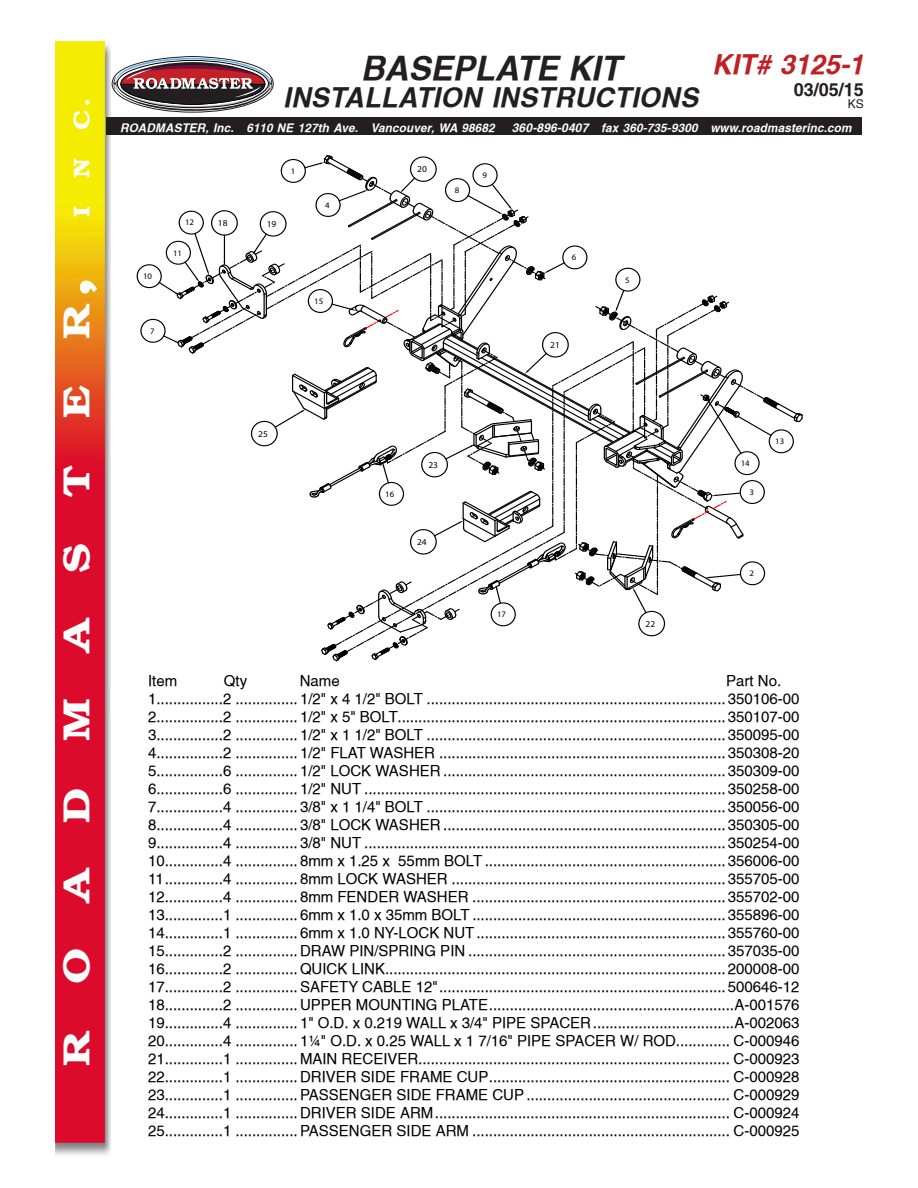
<style>
.page{position:relative;width:918px;height:1188px;background:#fff}
.page>*{position:absolute;margin:0;border:0;box-sizing:border-box;transform-origin:0 0}
.Helv_10pt{font:700 37.5px "Brooklyn";color:#fff;scale:1.2 1}
.t1{font:italic 700 33px "Switzerland";color:#231f20}
.t2{font:italic 700 27px "Switzerland";letter-spacing:.015em;color:#231f20}
.t3{font:italic 700 27px "Switzerland";color:#bf2026}
.Helv_10pt-2{font:700 22.5px "Brooklyn";color:#fff;scale:1.2 1}
.t4{font:700 18px "Switzerland";color:#231f20}
.t5{font:15px "Switzerland";color:#000}
.t6{font:12px "Switzerland";color:#231f20}
.t7{font:italic 700 11.7px "Switzerland";letter-spacing:.015em;color:#fff}
.t8{font:9px "Myriad Pro";color:#000;scale:1.05 1}
.t9{font:8.4px "Myriad Pro";color:#000;scale:1.05 1}
.s1{font-size:60px}
.s2{font-size:12px}
</style>
<div class="page">
<div style="left:137px;top:264px;width:25px;height:24px;border:1px solid #000;border-radius:50%"></div>
<div style="left:140px;top:319px;width:26px;height:24px;border:1px solid #000;border-radius:50%"></div>
<svg style="left:158px;top:155px;width:645px;height:507px"></svg>
<div style="left:251px;top:421px;width:27px;height:25px;border:1px solid #000;border-radius:50%"></div>
<img style="left:56px;top:41px;width:55px;height:1115px">
<div style="left:106px;top:118px;width:756px;height:17px;background:#231f20"></div>
<svg style="left:111px;top:56px;width:163px;height:57px"></svg>
<p class="Helv_10pt-2" style="left:68px;top:217px;width:101px;rotate:-90deg">I N C.</p>
<p class="Helv_10pt" style="left:54px;top:1066px;width:661px;rotate:-90deg">R O A D M A S T E R<span class="s1">,</span></p>
<p class="t1" style="left:361px;top:49px;width:261px">BASEPLATE KIT</p>
<p class="t2" style="left:283px;top:82px;width:417px">INSTALLATION INSTRUCTIONS</p>
<h3 class="t3" style="left:712px;top:49px;width:154px">KIT# 3125-1</h3>
<p class="t4" style="left:794px;top:78px;width:72px">03/05/15</p>
<p class="t6" style="left:848px;top:96px;width:18px">KS</p>
<p class="t7" style="left:120px;top:121px;width:376px">ROADMASTER, Inc. 6110 NE 127th Ave. Vancouver, WA 98682</p>
<p class="t7" style="left:512px;top:121px;width:341px"><span class="s2">360-896-0407</span> fax 360-735-9300 www.roadmasterinc.com</p>
<p class="t9" style="left:143px;top:271px;width:10px">10</p>
<p class="t9" style="left:150px;top:326px;width:6px">7</p>
<p class="t9" style="left:185px;top:217px;width:10px">12</p>
<p class="t9" style="left:173px;top:248px;width:10px">11</p>
<p class="t9" style="left:291px;top:166px;width:6px">1</p>
<p class="t8" style="left:218px;top:217px;width:11px">18</p>
<p class="t8" style="left:267px;top:218px;width:11px">19</p>
<p class="t9" style="left:325px;top:200px;width:6px">4</p>
<p class="t9" style="left:314px;top:296px;width:10px">15</p>
<p class="t8" style="left:258px;top:428px;width:11px">25</p>
<p class="t8" style="left:417px;top:164px;width:11px">20</p>
<p class="t9" style="left:455px;top:185px;width:6px">8</p>
<p class="t9" style="left:482px;top:170px;width:6px">9</p>
<p class="t9" style="left:572px;top:252px;width:6px">6</p>
<p class="t8" style="left:550px;top:339px;width:11px">21</p>
<p class="t9" style="left:625px;top:275px;width:6px">5</p>
<p class="t8" style="left:428px;top:459px;width:11px">23</p>
<p class="t9" style="left:741px;top:458px;width:10px">14</p>
<p class="t9" style="left:385px;top:489px;width:10px">16</p>
<p class="t9" style="left:749px;top:487px;width:6px">3</p>
<p class="t8" style="left:417px;top:536px;width:11px">24</p>
<p class="t9" style="left:497px;top:609px;width:10px">17</p>
<p class="t8" style="left:646px;top:618px;width:11px">22</p>
<p class="t9" style="left:750px;top:568px;width:6px">2</p>
<p class="t9" style="left:775px;top:436px;width:10px">13</p>
<p class="t5" style="left:148px;top:672px;width:31px">Item</p>
<p class="t5" style="left:224px;top:672px;width:25px">Qty</p>
<p class="t5" style="left:300px;top:672px;width:42px">Name</p>
<p class="t5" style="left:726px;top:672px;width:57px">Part No.</p>
<p class="t5" style="left:148px;top:690px;width:653px">1................2 ............... 1/2" x 4 1/2" BOLT ........................................................................350106-00</p>
<p class="t5" style="left:148px;top:708px;width:653px">2................2 ............... 1/2" x 5" BOLT...............................................................................350107-00</p>
<p class="t5" style="left:148px;top:726px;width:653px">3................2 ............... 1/2" x 1 1/2" BOLT ........................................................................350095-00</p>
<p class="t5" style="left:148px;top:744px;width:653px">4................2 ............... 1/2" FLAT WASHER .....................................................................350308-20</p>
<p class="t5" style="left:148px;top:762px;width:653px">5................6 ............... 1/2" LOCK WASHER ....................................................................350309-00</p>
<p class="t5" style="left:148px;top:780px;width:653px">6................6 ............... 1/2" NUT .......................................................................................350258-00</p>
<p class="t5" style="left:148px;top:798px;width:653px">7................4 ............... 3/8" x 1 1/4" BOLT ........................................................................350056-00</p>
<p class="t5" style="left:148px;top:816px;width:653px">8................4 ............... 3/8" LOCK WASHER ....................................................................350305-00</p>
<p class="t5" style="left:148px;top:834px;width:653px">9................4 ............... 3/8" NUT .......................................................................................350254-00</p>
<p class="t5" style="left:148px;top:852px;width:653px">10..............4 ............... 8mm x 1.25 x 55mm BOLT ..........................................................356006-00</p>
<p class="t5" style="left:148px;top:870px;width:653px">11..............4 ............... 8mm LOCK WASHER ..................................................................355705-00</p>
<p class="t5" style="left:148px;top:888px;width:653px">12..............4 ............... 8mm FENDER WASHER .............................................................355702-00</p>
<p class="t5" style="left:148px;top:906px;width:653px">13..............1 ............... 6mm x 1.0 x 35mm BOLT .............................................................355896-00</p>
<p class="t5" style="left:148px;top:924px;width:653px">14..............1 ............... 6mm x 1.0 NY-LOCK NUT............................................................355760-00</p>
<p class="t5" style="left:148px;top:942px;width:653px">15..............2 ............... DRAW PIN/SPRING PIN ..............................................................357035-00</p>
<p class="t5" style="left:148px;top:960px;width:653px">16..............2 ...............QUICK LINK..................................................................................200008-00</p>
<p class="t5" style="left:148px;top:978px;width:653px">17..............2 ...............SAFETY CABLE 12".....................................................................500646-12</p>
<p class="t5" style="left:148px;top:996px;width:653px">18..............2 ............... UPPER MOUNTING PLATE...........................................................A-001576</p>
<p class="t5" style="left:148px;top:1014px;width:653px">19..............4 ............... 1" O.D. x 0.219 WALL x 3/4" PIPE SPACER..................................A-002063</p>
<p class="t5" style="left:148px;top:1032px;width:529px">20..............4 ............... 1¼" O.D. x 0.25 WALL x 1 7/16" PIPE SPACER W/ ROD</p>
<p class="t5" style="left:734px;top:1032px;width:67px">C-000946</p>
<p class="t5" style="left:148px;top:1050px;width:653px">21..............1 ............... MAIN RECEIVER........................................................................... C-000923</p>
<p class="t5" style="left:148px;top:1068px;width:653px">22..............1 ............... DRIVER SIDE FRAME CUP.......................................................... C-000928</p>
<p class="t5" style="left:148px;top:1086px;width:653px">23..............1 ...............PASSENGER SIDE FRAME CUP................................................. C-000929</p>
<p class="t5" style="left:148px;top:1104px;width:653px">24..............1 ............... DRIVER SIDE ARM....................................................................... C-000924</p>
<p class="t5" style="left:148px;top:1122px;width:653px">25..............1 ...............PASSENGER SIDE ARM .............................................................. C-000925</p>
</div>
